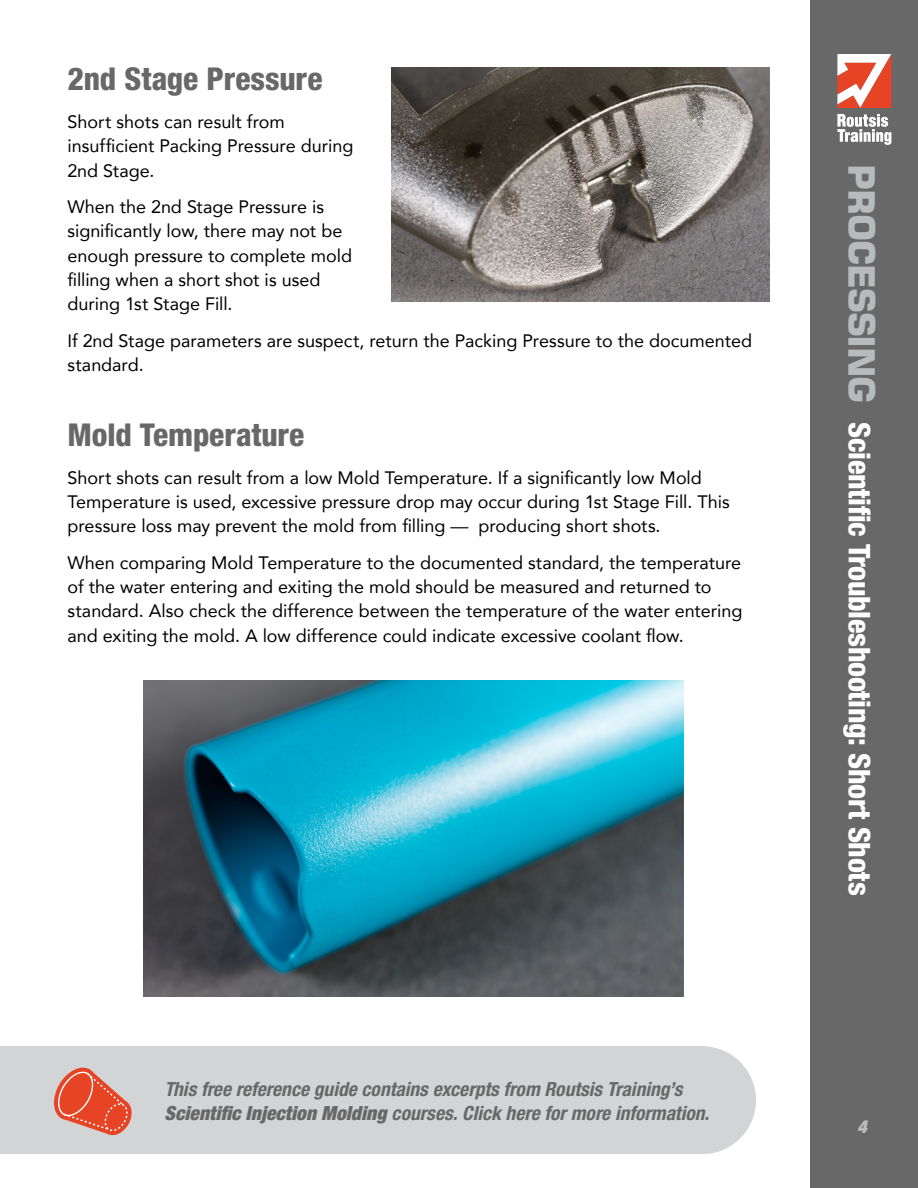
<style>
.page{position:relative;width:918px;height:1188px;background:#fff}
.page>*{position:absolute;margin:0;border:0;box-sizing:border-box;transform-origin:0 0}
.t1{font:700 36px "Square 721 BT";letter-spacing:-.035em;color:#b8bbbc}
.t2{font:800 condensed 31.5px "Helvetica Neue LT Std";letter-spacing:-.005em;color:#686868}
.t3{font:800 condensed 30px "Helvetica Neue LT Std";letter-spacing:-.01em;color:#fff}
.t4{font:italic 700 condensed 19.5px/24.3px "Helvetica Neue LT Std";color:#686868}
.t5{font:18px/24.3px "Avenir";color:#000}
.t6{font:italic 900 condensed 18px "Helvetica Neue LT Std";color:#b8bbbc}
.s1{font-weight:900}
</style>
<div class="page">
<div style="left:0;top:1046px;width:702px;height:108px;background:#d2d4d5"></div>
<div style="left:648px;top:1046px;width:108px;height:108px;background:#d2d4d5;border-radius:50%"></div>
<svg style="left:54px;top:1067px;width:78px;height:69px"></svg>
<img style="left:392px;top:68px;width:378px;height:234px">
<img style="left:144px;top:680px;width:540px;height:317px">
<div style="left:810px;top:0;width:108px;height:1188px;background:#686868"></div>
<svg style="left:837px;top:114px;width:54px;height:31px"></svg>
<svg style="left:837px;top:54px;width:54px;height:54px;background:#ed8f7d"></svg>
<h2 class="t2" style="left:68px;top:59px;width:256px">2nd Stage Pressure</h2>
<p class="t5" style="left:68px;top:109px;width:287px">Short shots can result from insufficient Packing Pressure during<br>2nd Stage.</p>
<p class="t5" style="left:68px;top:194px;width:286px">When the 2nd Stage Pressure is significantly low, there may not be enough pressure to complete mold filling when a short shot is used during 1st Stage Fill.</p>
<p class="t5" style="left:68px;top:328px;width:686px">If 2nd Stage parameters are suspect, return the Packing Pressure to the documented standard.</p>
<h2 class="t2" style="left:68px;top:415px;width:238px">Mold Temperature</h2>
<p class="t5" style="left:68px;top:465px;width:664px">Short shots can result from a low Mold Temperature. If a significantly low Mold<br>Temperature is used, excessive pressure drop may occur during 1st Stage Fill. This pressure loss may prevent the mold from filling — producing short shots.</p>
<p class="t5" style="left:68px;top:550px;width:676px">When comparing Mold Temperature to the documented standard, the temperature of the water entering and exiting the mold should be measured and returned to standard. Also check the difference between the temperature of the water entering and exiting the mold. A low difference could indicate excessive coolant flow.</p>
<p class="t4" style="left:165px;top:1077px;width:546px">This free reference guide contains excerpts from Routsis Training’s<br><span class="s1">Scientific Injection Molding</span> courses. Click here for more information.</p>
<h1 class="t1" style="left:884px;top:164px;width:240px;rotate:90deg">PROCESSING</h1>
<h3 class="t3" style="left:878px;top:422px;width:475px;rotate:90deg">Scientific Troubleshooting: Short Shots</h3>
<p class="t6" style="left:858px;top:1115px;width:11px">4</p>
</div>
